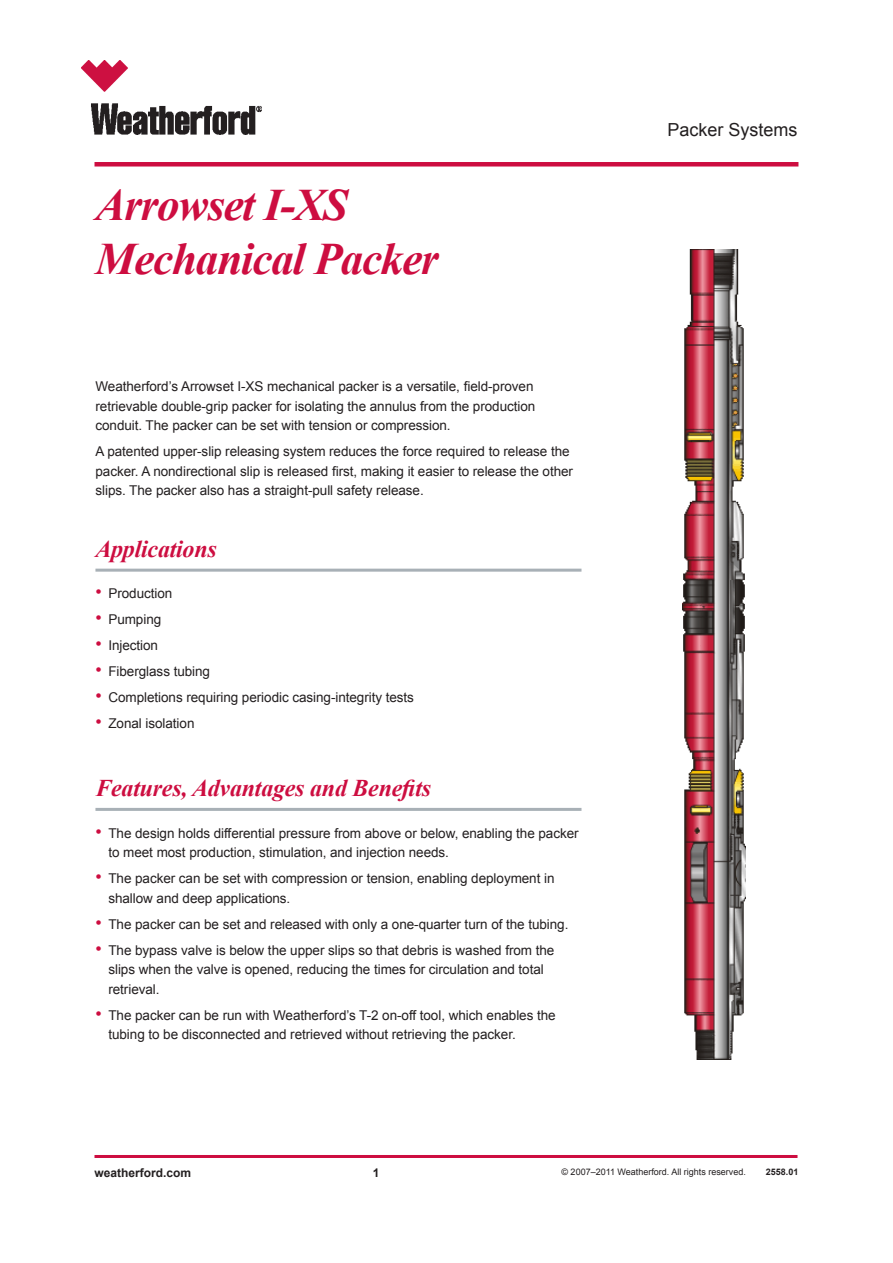
<style>
.page{position:relative;width:893px;height:1263px;background:#fff}
.page>*{position:absolute;margin:0;border:0;box-sizing:border-box;transform-origin:0 0}
.Product_Name__Front{font:italic 700 45px/54px "Times New Roman";letter-spacing:-.025em;color:#cd0d40}
.Subject{font:italic 700 24px "Times New Roman";letter-spacing:-.01em;color:#cd0d40}
.Product_Line_Name{font:18px "Arial";color:#231f20}
.Bullet_Red{font:13.5px/19.5px "Arial";letter-spacing:-.005em;color:#231f20}
.Body_copy{font:13.5px/19.5px "Arial";letter-spacing:-.005em;color:#231f20}
.Address{font:700 12px "Arial";color:#231f20}
.Document_No{font:9px "Arial";color:#231f20}
.Document_No-2{font:700 9px "Arial";color:#231f20}
.s1{font-size:18px;color:#cd0d40}
</style>
<div class="page">
<img style="left:81px;top:60px;width:181px;height:75px">
<div style="left:94px;top:162px;width:704px;height:5px;background:#cd0d40"></div>
<hr style="left:94px;top:1155px;width:703px;height:3px;background:#cd0d40">
<hr style="left:95px;top:808px;width:486px;height:3px;background:#a8b0b6">
<hr style="left:95px;top:569px;width:486px;height:3px;background:#a8b0b6">
<img style="left:682px;top:250px;width:63px;height:810px">
<p class="Product_Name__Front" style="left:95px;top:177px;width:345px">Arrowset I-XS<br>Mechanical Packer</p>
<p class="Body_copy" style="left:95px;top:377px;width:441px">Weatherford’s Arrowset I-XS mechanical packer is a versatile, field-proven retrievable double-grip packer for isolating the annulus from the production conduit. The packer can be set with tension or compression.</p>
<p class="Body_copy" style="left:95px;top:442px;width:479px">A patented upper-slip releasing system reduces the force required to release the packer. A nondirectional slip is released first, making it easier to release the other slips. The packer also has a straight-pull safety release.</p>
<p class="Subject" style="left:95px;top:532px;width:123px">Applications</p>
<p class="Bullet_Red" style="left:95px;top:584px;width:78px"><span class="s1">•</span> Production</p>
<p class="Bullet_Red" style="left:95px;top:610px;width:67px"><span class="s1">•</span> Pumping</p>
<p class="Bullet_Red" style="left:95px;top:636px;width:64px"><span class="s1">•</span> Injection</p>
<p class="Bullet_Red" style="left:95px;top:662px;width:116px"><span class="s1">•</span> Fiberglass tubing</p>
<p class="Bullet_Red" style="left:95px;top:688px;width:320px"><span class="s1">•</span> Completions requiring periodic casing-integrity tests</p>
<p class="Bullet_Red" style="left:95px;top:714px;width:101px"><span class="s1">•</span> Zonal isolation</p>
<p class="Subject" style="left:95px;top:772px;width:337px">Features, Advantages and Benefits</p>
<p class="Bullet_Red" style="left:108px;top:823px;width:472px;text-indent:-13px"><span class="s1">•</span> The design holds differential pressure from above or below, enabling the packer to meet most production, stimulation, and injection needs.</p>
<p class="Bullet_Red" style="left:108px;top:869px;width:448px;text-indent:-13px"><span class="s1">•</span> The packer can be set with compression or tension, enabling deployment in shallow and deep applications.</p>
<p class="Bullet_Red" style="left:95px;top:914px;width:475px"><span class="s1">•</span> The packer can be set and released with only a one-quarter turn of the tubing.</p>
<p class="Bullet_Red" style="left:108px;top:940px;width:447px;text-indent:-13px"><span class="s1">•</span> The bypass valve is below the upper slips so that debris is washed from the slips when the valve is opened, reducing the times for circulation and total retrieval.</p>
<p class="Bullet_Red" style="left:108px;top:1005px;width:449px;text-indent:-13px"><span class="s1">•</span> The packer can be run with Weatherford’s T-2 on-off tool, which enables the tubing to be disconnected and retrieved without retrieving the packer.</p>
<p class="Product_Line_Name" style="left:667px;top:118px;width:132px">Packer Systems</p>
<p class="Address" style="left:94px;top:1165px;width:98px">weatherford.com</p>
<p class="Address" style="left:373px;top:1165px;width:8px">1</p>
<p class="Document_No" style="left:561px;top:1166px;width:186px">© 2007–2011 Weatherford. All rights reserved.</p>
<p class="Document_No-2" style="left:766px;top:1166px;width:34px">2558.01</p>
</div>
